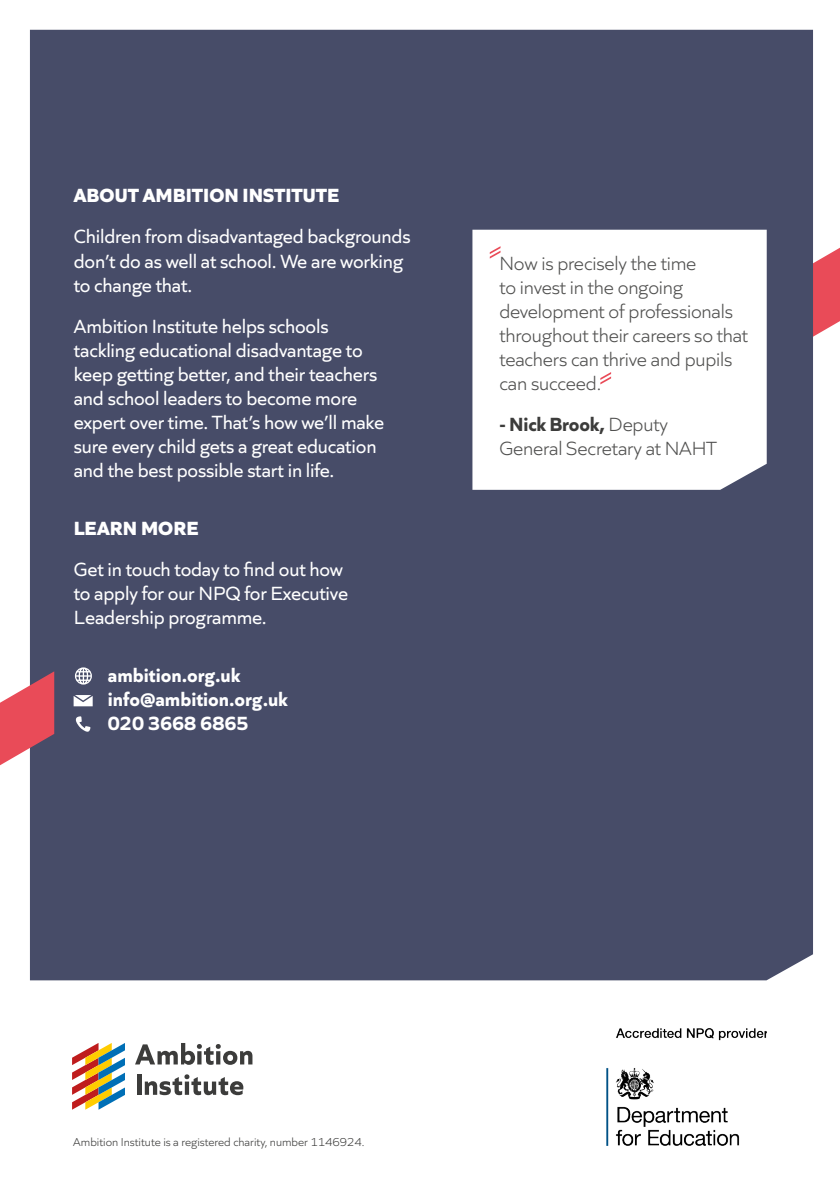
<style>
.page{position:relative;width:840px;height:1191px;background:#fff}
.page>*{position:absolute;margin:0;border:0;box-sizing:border-box;transform-origin:0 0}
.t1{font:20px/24px "Quiet Sans";letter-spacing:-.01em;color:#fff}
.t2{font:300 20px/24px "Quiet Sans";letter-spacing:-.01em;color:#50504f}
.t3{font:700 20px/24px "Quiet Sans";color:#fff}
.t4{font:800 20px "Quiet Sans";color:#fff}
.t5{font:300 12px "Quiet Sans";color:#3c3c3b}
.s1{font-weight:700;color:#3c3c3b}
</style>
<div class="page">
<svg style="left:812px;top:248px;width:27px;height:113px"></svg>
<div style="left:30px;top:30px;width:782px;height:950px;background:#474c68"></div>
<hr style="left:137px;top:1075px;width:4px;height:20px;background:#3c3c3b">
<svg style="left:135px;top:1043px;width:117px;height:21px"></svg>
<svg style="left:145px;top:1074px;width:98px;height:21px"></svg>
<svg style="left:72px;top:1043px;width:53px;height:66px"></svg>
<img style="left:606px;top:1028px;width:160px;height:117px">
<svg style="left:0;top:671px;width:54px;height:94px"></svg>
<svg style="left:74px;top:695px;width:19px;height:11px"></svg>
<svg style="left:75px;top:667px;width:17px;height:17px"></svg>
<svg style="left:75px;top:716px;width:15px;height:15px"></svg>
<svg style="left:472px;top:230px;width:294px;height:260px"></svg>
<svg style="left:489px;top:246px;width:11px;height:12px"></svg>
<svg style="left:600px;top:372px;width:10px;height:12px"></svg>
<p class="t4" style="left:74px;top:180px;width:267px">ABOUT AMBITION INSTITUTE</p>
<p class="t1" style="left:74px;top:223px;width:338px">Children from disadvantaged backgrounds don’t do as well at school. We are working to change that.</p>
<p class="t1" style="left:74px;top:312px;width:312px">Ambition Institute helps schools tackling educational disadvantage to keep getting better, and their teachers and school leaders to become more expert over time. That’s how we’ll make sure every child gets a great education and the best possible start in life.</p>
<p class="t4" style="left:74px;top:512px;width:126px">LEARN MORE</p>
<p class="t1" style="left:74px;top:555px;width:276px">Get in touch today to find out how to apply for our NPQ for Executive<br>Leadership programme.</p>
<p class="t3" style="left:108px;top:661px;width:181px">ambition.org.uk info@ambition.org.uk<br>020 3668 6865</p>
<p class="t2" style="left:499px;top:250px;width:250px">Now is precisely the time<br>to invest in the ongoing development of professionals throughout their careers so that teachers can thrive and pupils can succeed.</p>
<p class="t2" style="left:499px;top:411px;width:219px"><span class="s1">- Nick Brook,</span> Deputy<br>General Secretary at NAHT</p>
<p class="t5" style="left:73px;top:1133px;width:292px">Ambition Institute is a registered charity, number 1146924.</p>
</div>
